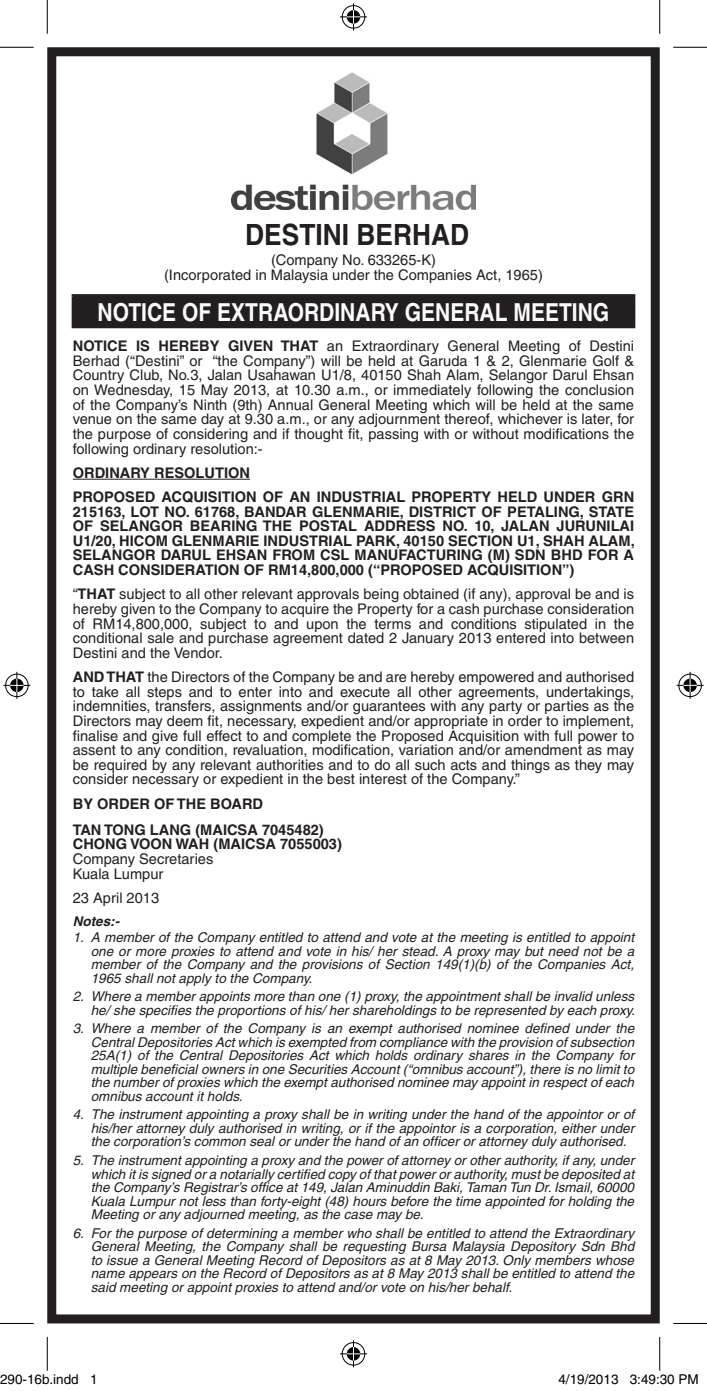
<style>
.page{position:relative;width:707px;height:1391px;background:#fff}
.page>*{position:absolute;margin:0;border:0;box-sizing:border-box;transform-origin:0 0}
.HEADING{font:700 29.25px "Helvetica";color:#231f20;scale:.9 1}
.HEADING-2{font:700 24.75px "Helvetica";color:#fcfcfc;scale:.85 1}
.BODY{font:14.62px/14.6px "Helvetica";color:#231f20;text-align:justify}
.BODY-2{font:700 14.62px/14.6px "Helvetica";color:#231f20;text-align:justify}
.TAB{font:italic 13.5px/13.5px "Helvetica";color:#231f20;text-align:justify}
.t1{font:13.5px "Helvetica";color:#000}
.BODY-3{font:italic 700 13.5px "Helvetica";color:#231f20}
.s1{font-weight:700}
.s2{font-weight:400}
</style>
<div class="page">
<div style="left:47px;top:47px;width:613px;height:1276px;border:9px solid #231f20"></div>
<hr style="left:73px;top:479px;width:177px;height:1px;background:#231f20">
<div style="left:73px;top:295px;width:561px;height:32px;background:#231f20"></div>
<hr style="left:72px;top:294px;width:563px;height:2px;background:#231f20">
<hr style="left:72px;top:296px;width:2px;height:30px;background:#231f20">
<hr style="left:633px;top:296px;width:2px;height:30px;background:#231f20">
<hr style="left:72px;top:326px;width:563px;height:2px;background:#231f20">
<img style="left:232px;top:73px;width:243px;height:136px">
<hr style="left:0;top:47px;width:34px;height:1px;background:#000">
<hr style="left:673px;top:47px;width:34px;height:1px;background:#000">
<hr style="left:0;top:1322px;width:34px;height:1px;background:#000">
<hr style="left:673px;top:1322px;width:34px;height:1px;background:#000">
<hr style="left:47px;top:0;width:1px;height:34px;background:#000">
<hr style="left:47px;top:1336px;width:1px;height:34px;background:#000">
<hr style="left:659px;top:0;width:1px;height:34px;background:#000">
<hr style="left:659px;top:1336px;width:1px;height:34px;background:#000">
<svg style="left:340px;top:3px;width:27px;height:27px"></svg>
<svg style="left:340px;top:1340px;width:27px;height:27px"></svg>
<svg style="left:3px;top:672px;width:27px;height:27px"></svg>
<svg style="left:676px;top:672px;width:27px;height:27px"></svg>
<div style="left:16px;top:1375px;width:5px;height:8px;border:1px solid #fff;border-radius:50%"></div>
<div style="left:15px;top:1374px;width:7px;height:10px;border:1px solid #fff;border-radius:50%"></div>
<div style="left:597px;top:1375px;width:5px;height:8px;border:1px solid #fff;border-radius:50%"></div>
<div style="left:596px;top:1374px;width:7px;height:10px;border:1px solid #fff;border-radius:50%"></div>
<div style="left:668px;top:1375px;width:5px;height:8px;border:1px solid #fff;border-radius:50%"></div>
<div style="left:667px;top:1374px;width:8px;height:10px;border:1px solid #fff;border-radius:50%"></div>
<p class="HEADING" style="left:245px;top:217px;width:250px">DESTINI BERHAD</p>
<p class="BODY" style="left:164px;top:253px;width:380px;text-align:center">(Company No. 633265-K)<br>(Incorporated in Malaysia under the Companies Act, 1965)</p>
<p class="HEADING-2" style="left:98px;top:297px;width:603px">NOTICE OF EXTRAORDINARY GENERAL MEETING</p>
<p class="BODY" style="left:73px;top:338px;width:563px"><span class="s1">NOTICE IS HEREBY GIVEN THAT</span> an Extraordinary General Meeting of Destini Berhad (“Destini” or “the Company”) will be held at Garuda 1 &amp; 2, Glenmarie Golf &amp; Country Club, No.3, Jalan Usahawan U1/8, 40150 Shah Alam, Selangor Darul Ehsan on Wednesday, 15 May 2013, at 10.30 a.m., or immediately following the conclusion of the Company’s Ninth (9th) Annual General Meeting which will be held at the same venue on the same day at 9.30 a.m., or any adjournment thereof, whichever is later, for the purpose of considering and if thought fit, passing with or without modifications the following ordinary resolution:-</p>
<p class="BODY-2" style="left:73px;top:465px;width:179px">ORDINARY RESOLUTION</p>
<p class="BODY-2" style="left:73px;top:489px;width:563px">PROPOSED ACQUISITION OF AN INDUSTRIAL PROPERTY HELD UNDER GRN 215163, LOT NO. 61768, BANDAR GLENMARIE, DISTRICT OF PETALING, STATE OF SELANGOR BEARING THE POSTAL ADDRESS NO. 10, JALAN JURUNILAI U1/20, HICOM GLENMARIE INDUSTRIAL PARK, 40150 SECTION U1, SHAH ALAM, SELANGOR DARUL EHSAN FROM CSL MANUFACTURING (M) SDN BHD FOR A CASH CONSIDERATION OF RM14,800,000 (“PROPOSED ACQUISITION”)</p>
<p class="BODY" style="left:73px;top:587px;width:563px">“<span class="s1">THAT</span> subject to all other relevant approvals being obtained (if any), approval be and is hereby given to the Company to acquire the Property for a cash purchase consideration of RM14,800,000, subject to and upon the terms and conditions stipulated in the conditional sale and purchase agreement dated 2 January 2013 entered into between Destini and the Vendor.</p>
<p class="BODY" style="left:73px;top:669px;width:563px"><span class="s1">AND THAT</span> the Directors of the Company be and are hereby empowered and authorised to take all steps and to enter into and execute all other agreements, undertakings, indemnities, transfers, assignments and/or guarantees with any party or parties as the Directors may deem fit, necessary, expedient and/or appropriate in order to implement, finalise and give full effect to and complete the Proposed Acquisition with full power to assent to any condition, revaluation, modification, variation and/or amendment as may be required by any relevant authorities and to do all such acts and things as they may consider necessary or expedient in the best interest of the Company.”</p>
<p class="BODY-2" style="left:73px;top:796px;width:192px">BY ORDER OF THE BOARD</p>
<p class="BODY-2" style="left:73px;top:822px;width:271px;text-align:left">TAN TONG LANG (MAICSA 7045482)<br>CHONG VOON WAH (MAICSA 7055003)<br><span class="s2">Company Secretaries<br>Kuala Lumpur</span></p>
<p class="BODY" style="left:73px;top:890px;width:88px">23 April 2013</p>
<p class="BODY-3" style="left:73px;top:913px;width:48px">Notes:-</p>
<p class="TAB" style="left:91px;top:930px;width:545px;text-indent:-18px">1. A member of the Company entitled to attend and vote at the meeting is entitled to appoint one or more proxies to attend and vote in his/ her stead. A proxy may but need not be a member of the Company and the provisions of Section 149(1)(b) of the Companies Act, 1965 shall not apply to the Company.</p>
<p class="TAB" style="left:73px;top:989px;width:564px;text-align:right">2. Where a member appoints more than one (1) proxy, the appointment shall be invalid unless he/ she specifies the proportions of his/ her shareholdings to be represented by each proxy.</p>
<p class="TAB" style="left:91px;top:1021px;width:545px;text-indent:-18px">3. Where a member of the Company is an exempt authorised nominee defined under the Central Depositories Act which is exempted from compliance with the provision of subsection 25A(1) of the Central Depositories Act which holds ordinary shares in the Company for multiple beneficial owners in one Securities Account (“omnibus account”), there is no limit to the number of proxies which the exempt authorised nominee may appoint in respect of each omnibus account it holds.</p>
<p class="TAB" style="left:91px;top:1107px;width:545px;text-indent:-18px">4. The instrument appointing a proxy shall be in writing under the hand of the appointor or of his/her attorney duly authorised in writing, or if the appointor is a corporation, either under the corporation’s common seal or under the hand of an officer or attorney duly authorised.</p>
<p class="TAB" style="left:91px;top:1153px;width:545px;text-indent:-18px">5. The instrument appointing a proxy and the power of attorney or other authority, if any, under which it is signed or a notarially certified copy of that power or authority, must be deposited at the Company’s Registrar’s office at 149, Jalan Aminuddin Baki, Taman Tun Dr. Ismail, 60000<br>Kuala Lumpur not less than forty-eight (48) hours before the time appointed for holding the Meeting or any adjourned meeting, as the case may be.</p>
<p class="TAB" style="left:91px;top:1226px;width:545px;text-indent:-18px">6. For the purpose of determining a member who shall be entitled to attend the Extraordinary General Meeting, the Company shall be requesting Bursa Malaysia Depository Sdn Bhd to issue a General Meeting Record of Depositors as at 8 May 2013. Only members whose name appears on the Record of Depositors as at 8 May 2013 shall be entitled to attend the said meeting or appoint proxies to attend and/or vote on his/her behalf.</p>
<p class="t1" style="left:0;top:1371px;width:99px">290-16b.indd 1</p>
<p class="t1" style="left:558px;top:1371px;width:142px">4/19/2013 3:49:30 PM</p>
</div>
